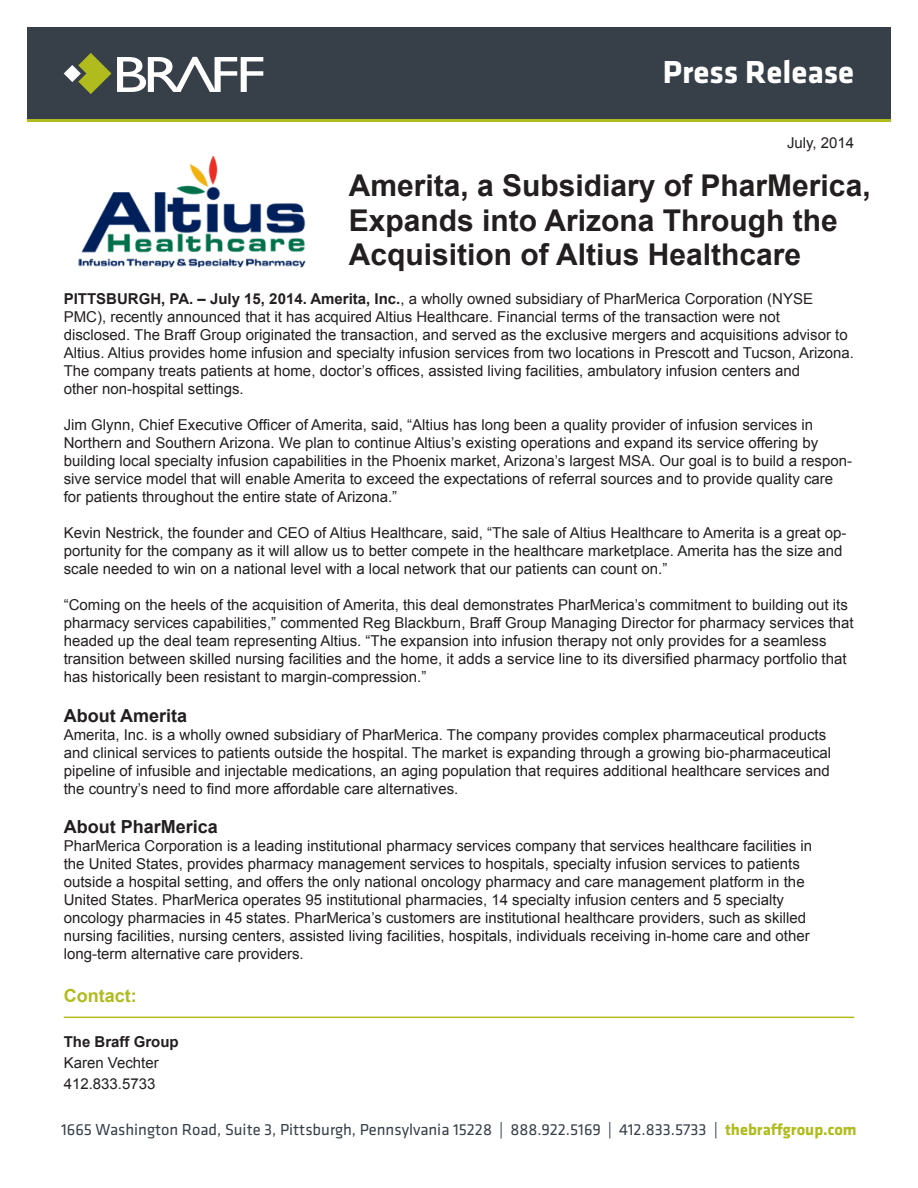
<style>
.page{position:relative;width:918px;height:1188px;background:#fff}
.page>*{position:absolute;margin:0;border:0;box-sizing:border-box;transform-origin:0 0}
.t1{font:700 33px "Klavika";color:#fff}
.t2{font:700 30px/34.5px "Arial";color:#231f20}
.t3{font:700 18px "Arial";color:#231f20}
.t4{font:700 18px "Arial";color:#b0bb1d}
.t5{font:16.5px "Klavika";color:#374049}
.t6{font:15px/18px "Arial";color:#231f20}
.t7{font:700 15px "Arial";color:#231f20}
.s1{font-weight:700}
.s2{font-weight:700;color:#b0bb1d}
</style>
<div class="page">
<div style="left:27px;top:27px;width:864px;height:93px;background:#374049"></div>
<hr style="left:27px;top:119px;width:864px;height:3px;background:#b0bb1d">
<svg style="left:117px;top:57px;width:146px;height:35px"></svg>
<svg style="left:64px;top:53px;width:47px;height:41px"></svg>
<hr style="left:64px;top:1017px;width:790px;height:1px;background:#b0bb1d">
<img style="left:78px;top:157px;width:228px;height:111px">
<p class="t1" style="left:663px;top:49px;width:193px">Press Release</p>
<p class="t6" style="left:787px;top:134px;width:69px">July, 2014</p>
<p class="t2" style="left:349px;top:169px;width:523px">Amerita, a Subsidiary of PharMerica,<br>Expands into Arizona Through the<br>Acquisition of Altius Healthcare</p>
<p class="t6" style="left:64px;top:290px;width:792px"><span class="s1">PITTSBURGH, PA. – July 15, 2014. Amerita, Inc.</span>, a wholly owned subsidiary of PharMerica Corporation (NYSE PMC), recently announced that it has acquired Altius Healthcare. Financial terms of the transaction were not<br>disclosed. The Braff Group originated the transaction, and served as the exclusive mergers and acquisitions advisor to Altius. Altius provides home infusion and specialty infusion services from two locations in Prescott and Tucson, Arizona.<br>The company treats patients at home, doctor’s offices, assisted living facilities, ambulatory infusion centers and<br>other non-hospital settings.</p>
<p class="t6" style="left:64px;top:416px;width:790px">Jim Glynn, Chief Executive Officer of Amerita, said, “Altius has long been a quality provider of infusion services in Northern and Southern Arizona. We plan to continue Altius’s existing operations and expand its service offering by building local specialty infusion capabilities in the Phoenix market, Arizona’s largest MSA. Our goal is to build a respon&shy;sive service model that will enable Amerita to exceed the expectations of referral sources and to provide quality care for patients throughout the entire state of Arizona.”</p>
<p class="t6" style="left:64px;top:524px;width:784px">Kevin Nestrick, the founder and CEO of Altius Healthcare, said, “The sale of Altius Healthcare to Amerita is a great op&shy;portunity for the company as it will allow us to better compete in the healthcare marketplace. Amerita has the size and scale needed to win on a national level with a local network that our patients can count on.”</p>
<p class="t6" style="left:64px;top:596px;width:792px">“Coming on the heels of the acquisition of Amerita, this deal demonstrates PharMerica’s commitment to building out its pharmacy services capabilities,” commented Reg Blackburn, Braff Group Managing Director for pharmacy services that headed up the deal team representing Altius. “The expansion into infusion therapy not only provides for a seamless transition between skilled nursing facilities and the home, it adds a service line to its diversified pharmacy portfolio that has historically been resistant to margin-compression.”</p>
<p class="t3" style="left:64px;top:704px;width:125px">About Amerita</p>
<p class="t6" style="left:64px;top:726px;width:769px">Amerita, Inc. is a wholly owned subsidiary of PharMerica. The company provides complex pharmaceutical products and clinical services to patients outside the hospital. The market is expanding through a growing bio-pharmaceutical pipeline of infusible and injectable medications, an aging population that requires additional healthcare services and the country’s need to find more affordable care alternatives.</p>
<p class="t3" style="left:64px;top:815px;width:156px">About PharMerica</p>
<p class="t6" style="left:64px;top:837px;width:750px">PharMerica Corporation is a leading institutional pharmacy services company that services healthcare facilities in the United States, provides pharmacy management services to hospitals, specialty infusion services to patients outside a hospital setting, and offers the only national oncology pharmacy and care management platform in the United States. PharMerica operates 95 institutional pharmacies, 14 specialty infusion centers and 5 specialty oncology pharmacies in 45 states. PharMerica’s customers are institutional healthcare providers, such as skilled nursing facilities, nursing centers, assisted living facilities, hospitals, individuals receiving in-home care and other long-term alternative care providers.</p>
<p class="t4" style="left:64px;top:983px;width:74px">Contact:</p>
<p class="t7" style="left:64px;top:1032px;width:117px">The Braff Group</p>
<p class="t6" style="left:64px;top:1054px;width:97px">Karen Vechter</p>
<p class="t6" style="left:64px;top:1075px;width:93px">412.833.5733</p>
<p class="t5" style="left:61px;top:1118px;width:797px">1665 Washington Road, Suite 3, Pittsburgh, Pennsylvania 15228 | 888.922.5169 | 412.833.5733 | <span class="s2">thebraffgroup.com</span></p>
</div>
